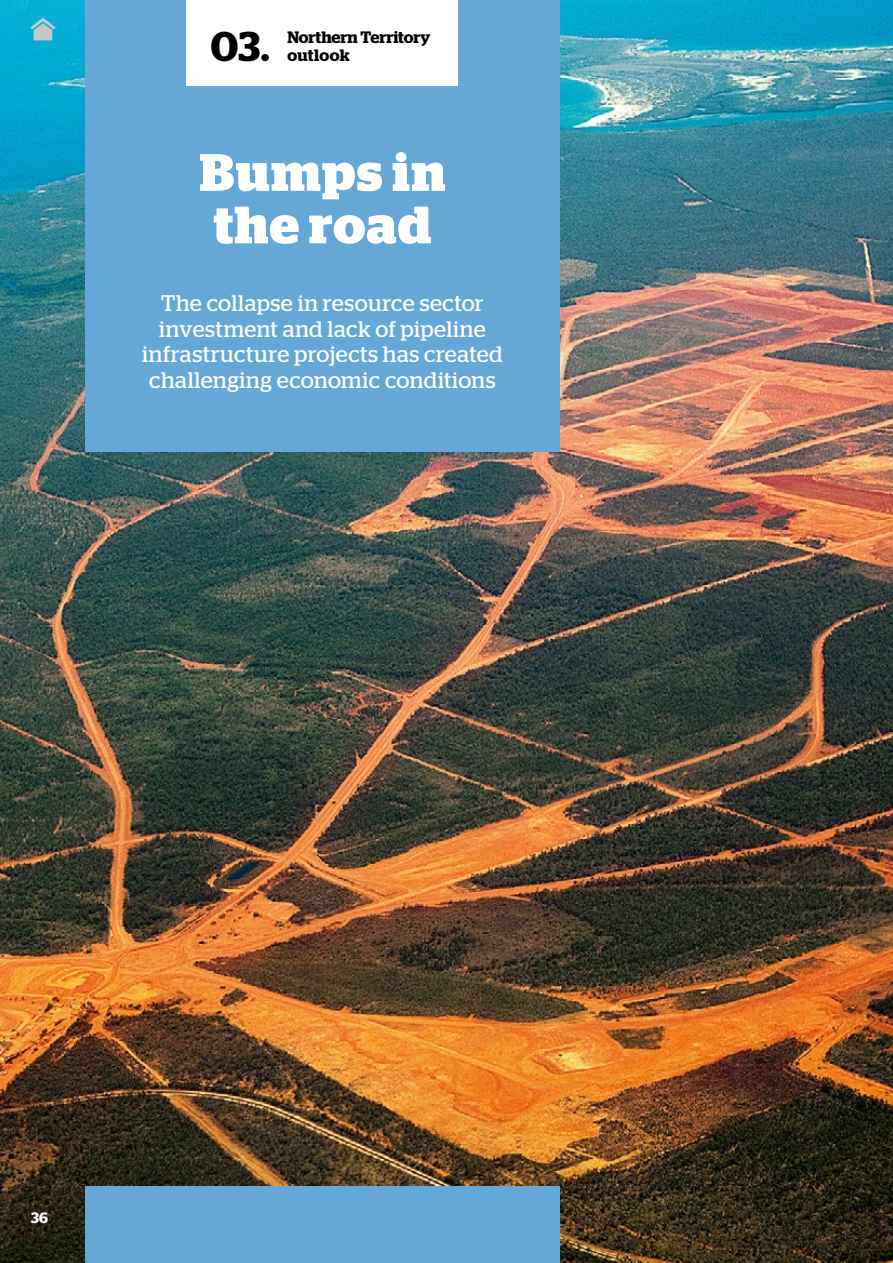
<style>
.page{position:relative;width:893px;height:1263px;background:#fff}
.page>*{position:absolute;margin:0;border:0;box-sizing:border-box;transform-origin:0 0}
.t1{font:700 52.5px/52.5px "Stag";letter-spacing:.025em;color:#fff}
.t2{font:600 41.55px "Stag";color:#000}
.t3{font:22.5px/25.5px "Stag";letter-spacing:.02em;color:#fff;text-align:center}
.t4{font:600 16.5px/18px "Stag";color:#000}
.t5{font:600 15px "Stag";color:#fff}
</style>
<div class="page">
<img style="left:0;top:0;width:893px;height:1263px">
<div style="left:85px;top:0;width:475px;height:451px;background:#65a8d8"></div>
<div style="left:187px;top:0;width:271px;height:85px;background:#fff"></div>
<div style="left:85px;top:1186px;width:475px;height:77px;background:#65a8d8"></div>
<svg style="left:30px;top:18px;width:26px;height:22px"></svg>
<h2 class="t2" style="left:211px;top:22px;width:60px">03.</h2>
<p class="t4" style="left:287px;top:28px;width:145px">Northern Territory outlook</p>
<h1 class="t1" style="left:199px;top:146px;width:247px">Bumps in the road</h1>
<p class="t3" style="left:142px;top:290px;width:362px">The collapse in resource sector investment and lack of pipeline infrastructure projects has created challenging economic conditions</p>
<p class="t5" style="left:31px;top:1209px;width:19px">36</p>
</div>
